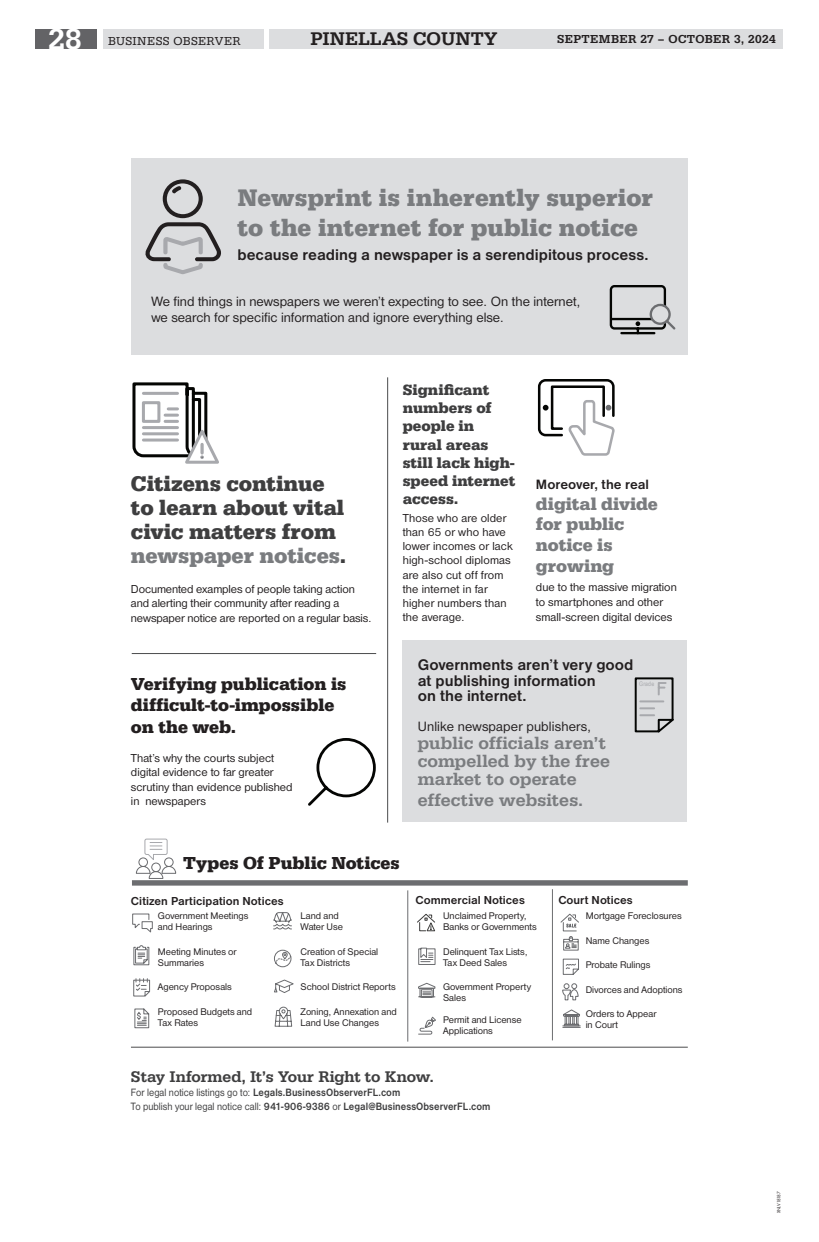
<style>
.page{position:relative;width:819px;height:1242px;background:#fff}
.page>*{position:absolute;margin:0;border:0;box-sizing:border-box;transform-origin:0 0}
.t1{font:500 30px "Serifa";color:#fff}
.t2{font:700 24.8px/29.8px "Serifa";letter-spacing:.005em;color:#7a7c7f}
.t3{font:700 22px/24px "Serifa";letter-spacing:-.005em;color:#3e3e3f}
.t4{font:500 19px "Serifa";color:#231f20}
.t5{font:700 18px/21.6px "Serifa";color:#231f20}
.t6{font:500 18px/18px "Serifa";letter-spacing:.01em;color:#7a7c7f}
.t7{font:700 18px/20.8px "Serifa";color:#7a7c7f}
.t8{font:700 16px/15.4px "Nimbus San D";color:#231f20}
.t9{font:500 16px "Serifa";letter-spacing:-.005em;color:#3e3e3f}
.t10{font:700 15.4px/18.2px "Serifa";color:#3e3e3f}
.t11{font:14px/15.4px "Nimbus San D";color:#231f20}
.t12{font:700 14px "Nimbus San D";color:#231f20}
.t13{font:12px/14.2px "Nimbus San D";color:#231f20}
.t14{font:700 12px "Nimbus San D";color:#231f20}
.t15{font:500 12px "Serifa";letter-spacing:.03em;color:#231f20}
.t16{font:12px "Serifa";letter-spacing:.025em;color:#231f20}
.t17{font:700 11px/14px "Nimbus San D";letter-spacing:.005em;color:#3e3e3f;scale:.9 1}
.t18{font:10px/11px "Nimbus San D";color:#231f20}
.t19{font:6.3px "Arial Narrow";letter-spacing:.03em;color:#a8a9ad}
.t20{font:5px "Futura T";letter-spacing:-.045em;color:#231f20;scale:.94 1}
.s1{color:#7a7c7f}
.s2{font-weight:400}
</style>
<div class="page">
<div style="left:269px;top:29px;width:514px;height:20px;background:#dcdddf"></div>
<div style="left:36px;top:29px;width:61px;height:20px;background:#636366"></div>
<div style="left:103px;top:29px;width:160px;height:20px;background:#dcdddf"></div>
<div style="left:131px;top:158px;width:557px;height:197px;background:#dcdddf"></div>
<svg style="left:145px;top:179px;width:76px;height:95px"></svg>
<svg style="left:609px;top:285px;width:67px;height:50px"></svg>
<hr style="left:387px;top:377px;width:1px;height:446px;background:#4b4c4d">
<div style="left:403px;top:640px;width:284px;height:182px;background:#dcdddf"></div>
<hr style="left:132px;top:653px;width:244px;height:1px;background:#4b4c4d">
<svg style="left:132px;top:382px;width:87px;height:82px"></svg>
<svg style="left:308px;top:738px;width:68px;height:68px"></svg>
<svg style="left:537px;top:379px;width:78px;height:77px"></svg>
<svg style="left:634px;top:677px;width:40px;height:56px"></svg>
<div style="left:132px;top:880px;width:556px;height:6px;background:#6c6d70"></div>
<svg style="left:132px;top:913px;width:21px;height:20px"></svg>
<svg style="left:274px;top:1006px;width:19px;height:21px"></svg>
<svg style="left:133px;top:945px;width:17px;height:21px"></svg>
<svg style="left:133px;top:978px;width:18px;height:19px"></svg>
<svg style="left:274px;top:979px;width:20px;height:14px"></svg>
<svg style="left:134px;top:1008px;width:16px;height:21px"></svg>
<svg style="left:274px;top:950px;width:18px;height:17px"></svg>
<svg style="left:273px;top:912px;width:19px;height:18px"></svg>
<hr style="left:131px;top:1047px;width:557px;height:1px;background:#4b4c4d">
<svg style="left:560px;top:913px;width:19px;height:38px"></svg>
<svg style="left:562px;top:983px;width:17px;height:18px"></svg>
<svg style="left:563px;top:958px;width:16px;height:17px"></svg>
<svg style="left:562px;top:1009px;width:19px;height:19px"></svg>
<svg style="left:417px;top:914px;width:18px;height:18px"></svg>
<svg style="left:418px;top:1016px;width:18px;height:19px"></svg>
<svg style="left:418px;top:983px;width:18px;height:15px"></svg>
<svg style="left:418px;top:947px;width:18px;height:18px"></svg>
<svg style="left:135px;top:838px;width:42px;height:41px"></svg>
<hr style="left:408px;top:890px;width:1px;height:152px;background:#6c6d70">
<hr style="left:552px;top:889px;width:1px;height:151px;background:#6c6d70">
<h1 class="t1" style="left:49px;top:22px;width:35px">28</h1>
<p class="t16" style="left:108px;top:34px;width:134px">BUSINESS OBSERVER</p>
<h3 class="t4" style="left:310px;top:28px;width:188px">PINELLAS COUNTY</h3>
<p class="t15" style="left:557px;top:32px;width:220px">SEPTEMBER 27 – OCTOBER 3, 2024</p>
<p class="t2" style="left:237px;top:183px;width:417px">Newsprint is inherently superior to the internet for public notice</p>
<p class="t8" style="left:237px;top:247px;width:412px">because reading a newspaper is a serendipitous process.</p>
<p class="t11" style="left:151px;top:294px;width:431px">We find things in newspapers we weren’t expecting to see. On the internet, we search for specific information and ignore everything else.</p>
<p class="t3" style="left:131px;top:472px;width:217px">Citizens continue to learn about vital civic matters from <span class="s1">newspaper notices</span>.</p>
<p class="t13" style="left:131px;top:582px;width:242px">Documented examples of people taking action and alerting their community after reading a newspaper notice are reported on a regular basis.</p>
<p class="t5" style="left:131px;top:673px;width:217px">Verifying publication is difficult-to-impossible on the web.</p>
<p class="t13" style="left:131px;top:751px;width:163px">That’s why the courts subject digital evidence to far greater scrutiny than evidence published in newspapers</p>
<p class="t10" style="left:403px;top:381px;width:114px">Significant numbers of people in rural areas still lack high&shy;speed internet access.</p>
<p class="t13" style="left:403px;top:511px;width:111px">Those who are older than 65 or who have lower incomes or lack high-school diplomas are also cut off from the internet in far higher numbers than the average.</p>
<p class="t12" style="left:536px;top:476px;width:115px">Moreover, the real</p>
<p class="t7" style="left:536px;top:493px;width:123px">digital divide for public notice is growing</p>
<p class="t13" style="left:536px;top:579px;width:142px;line-height:15.4px">due to the massive migration to smartphones and other small-screen digital devices</p>
<p class="t8" style="left:418px;top:657px;width:217px">Governments aren’t very good at publishing information<br>on the internet.</p>
<p class="t11" style="left:418px;top:718px;width:175px">Unlike newspaper publishers,</p>
<p class="t6" style="left:418px;top:734px;width:194px">public officials aren’t compelled by the free market to operate</p>
<p class="t6" style="left:418px;top:791px;width:167px">effective websites.</p>
<p class="t19" style="left:639px;top:679px;width:17px">Grade</p>
<p class="t5" style="left:183px;top:852px;width:218px">Types Of Public Notices</p>
<p class="t14" style="left:131px;top:894px;width:154px">Citizen Participation Notices</p>
<p class="t14" style="left:415px;top:894px;width:111px">Commercial Notices</p>
<p class="t14" style="left:558px;top:894px;width:76px">Court Notices</p>
<p class="t18" style="left:158px;top:911px;width:92px">Government Meetings and Hearings</p>
<p class="t18" style="left:158px;top:946px;width:80px">Meeting Minutes or<br>Summaries</p>
<p class="t18" style="left:158px;top:982px;width:75px">Agency Proposals</p>
<p class="t18" style="left:158px;top:1006px;width:96px">Proposed Budgets and<br>Tax Rates</p>
<p class="t18" style="left:301px;top:911px;width:44px">Land and<br>Water Use</p>
<p class="t18" style="left:301px;top:946px;width:79px">Creation of Special<br>Tax Districts</p>
<p class="t18" style="left:301px;top:982px;width:97px">School District Reports</p>
<p class="t18" style="left:301px;top:1006px;width:98px">Zoning, Annexation and<br>Land Use Changes</p>
<p class="t18" style="left:443px;top:911px;width:95px">Unclaimed Property,<br>Banks or Governments</p>
<p class="t18" style="left:443px;top:946px;width:86px">Delinquent Tax Lists,<br>Tax Deed Sales</p>
<p class="t18" style="left:443px;top:982px;width:90px">Government Property<br>Sales</p>
<p class="t18" style="left:443px;top:1015px;width:80px">Permit and License<br>Applications</p>
<p class="t18" style="left:586px;top:911px;width:97px">Mortgage Foreclosures</p>
<p class="t18" style="left:586px;top:935px;width:65px">Name Changes</p>
<p class="t18" style="left:586px;top:960px;width:66px">Probate Rulings</p>
<p class="t18" style="left:586px;top:984px;width:98px">Divorces and Adoptions</p>
<p class="t18" style="left:586px;top:1009px;width:72px">Orders to Appear in Court</p>
<p class="t9" style="left:131px;top:1067px;width:304px">Stay Informed, It’s Your Right to Know.</p>
<p class="t17" style="left:131px;top:1086px;width:401px"><span class="s2">For legal notice listings go to:</span> Legals.BusinessObserverFL.com<br><span class="s2">To publish your legal notice call:</span> 941-906-9386 <span class="s2">or</span> Legal@BusinessObserverFL.com</p>
<p class="t20" style="left:776px;top:1213px;width:25px;rotate:-90deg">XNLV18187</p>
</div>
